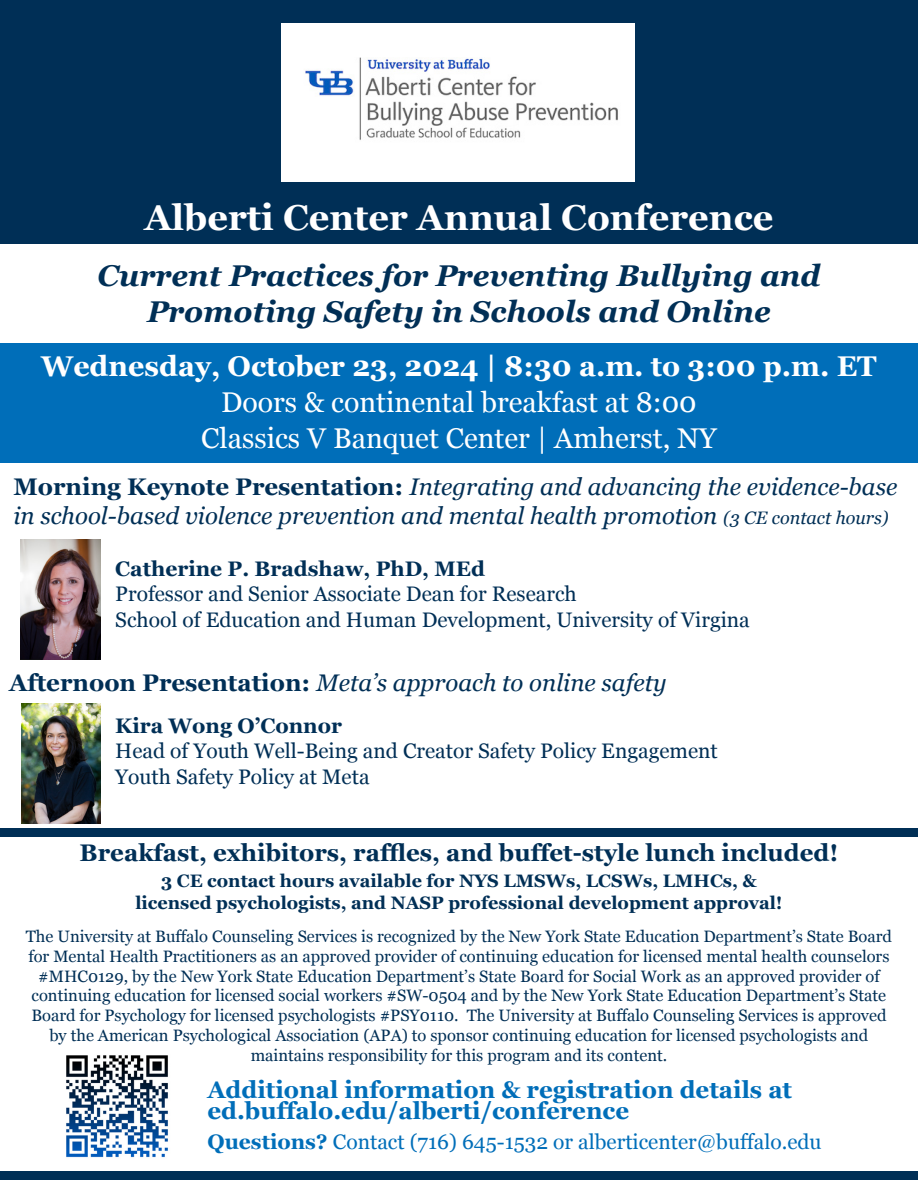
<style>
.page{position:relative;width:918px;height:1188px;background:#fff}
.page>*{position:absolute;margin:0;border:0;box-sizing:border-box;transform-origin:0 0}
.t1{font:700 36px "Georgia";color:#fff}
.t2{font:italic 700 30px/36px "Georgia";color:#002f56;text-align:center}
.t3{font:28.5px/36px "Georgia";color:#fff;text-align:center}
.t4{font:700 28.5px "Georgia";color:#fff}
.t5{font:italic 24px/28.8px "Georgia";color:#002f56}
.t6{font:700 24px/21px "Georgia";color:#006eb9}
.t7{font:700 24px "Georgia";color:#002f56}
.t8{font:21px/25.2px "Georgia";color:#002f56}
.t9{font:21px "Georgia";color:#006eb9}
.t10{font:700 21px "Georgia";color:#002f56}
.t11{font:700 18px/21.6px "Georgia";color:#002f56;text-align:center}
.t12{font:16.5px/19.8px "Georgia";color:#002f56;text-align:center}
.s1{font-weight:700;font-style:normal}
.s2{font-size:18px}
.s3{font-weight:700}
</style>
<div class="page">
<div style="left:0;top:344px;width:918px;height:119px;background:#006eb9"></div>
<div style="left:0;top:1171px;width:918px;height:8px;background:#002f56"></div>
<div style="left:0;top:829px;width:918px;height:8px;background:#002f56"></div>
<svg style="left:0;top:243px;width:918px;height:1px"></svg>
<div style="left:0;top:0;width:918px;height:243px;background:#002f56"></div>
<img style="left:282px;top:24px;width:353px;height:158px">
<img style="left:21px;top:540px;width:80px;height:120px">
<img style="left:21px;top:704px;width:80px;height:119px">
<img style="left:66px;top:1055px;width:102px;height:103px">
<h1 class="t1" style="left:145px;top:191px;width:630px">Alberti Center Annual Conference</h1>
<h2 class="t2" style="left:98px;top:256px;width:724px">Current Practices for Preventing Bullying and<br>Promoting Safety in Schools and Online</h2>
<h3 class="t4" style="left:41px;top:344px;width:837px">Wednesday, October 23, 2024 | 8:30 a.m. to 3:00 p.m. ET</h3>
<h3 class="t3" style="left:201px;top:383px;width:517px">Doors &amp; continental breakfast at 8:00<br>Classics V Banquet Center | Amherst, NY</h3>
<h3 class="t5" style="left:13px;top:472px;width:886px"><span class="s1">Morning Keynote Presentation:</span> Integrating and advancing the evidence-base in school-based violence prevention and mental health promotion <span class="s2">(3 CE contact hours)</span></h3>
<p class="t10" style="left:115px;top:553px;width:371px">Catherine P. Bradshaw, PhD, MEd</p>
<p class="t8" style="left:115px;top:581px;width:636px">Professor and Senior Associate Dean for Research<br>School of Education and Human Development, University of Virgina</p>
<h3 class="t5" style="left:9px;top:667px;width:659px"><span class="s1">Afternoon Presentation:</span> Meta’s approach to online safety</h3>
<p class="t10" style="left:115px;top:710px;width:228px">Kira Wong O’Connor</p>
<p class="t8" style="left:115px;top:738px;width:604px">Head of Youth Well-Being and Creator Safety Policy Engagement<br>Youth Safety Policy at Meta</p>
<h3 class="t7" style="left:80px;top:835px;width:760px">Breakfast, exhibitors, raffles, and buffet-style lunch included!</h3>
<p class="t11" style="left:135px;top:869px;width:649px">3 CE contact hours available for NYS LMSWs, LCSWs, LMHCs, &amp; licensed psychologists, and NASP professional development approval!</p>
<p class="t12" style="left:26px;top:926px;width:868px">The University at Buffalo Counseling Services is recognized by the New York State Education Department’s State Board for Mental Health Practitioners as an approved provider of continuing education for licensed mental health counselors #MHC0129, by the New York State Education Department’s State Board for Social Work as an approved provider of continuing education for licensed social workers #SW-0504 and by the New York State Education Department’s State Board for Psychology for licensed psychologists #PSY0110. The University at Buffalo Counseling Services is approved by the American Psychological Association (APA) to sponsor continuing education for licensed psychologists and maintains responsibility for this program and its content.</p>
<h3 class="t6" style="left:207px;top:1078px;width:586px">Additional information &amp; registration details at ed.buffalo.edu/alberti/conference</h3>
<p class="t9" style="left:207px;top:1127px;width:616px"><span class="s3">Questions?</span> Contact (716) 645-1532 or alberticenter@buffalo.edu</p>
</div>
